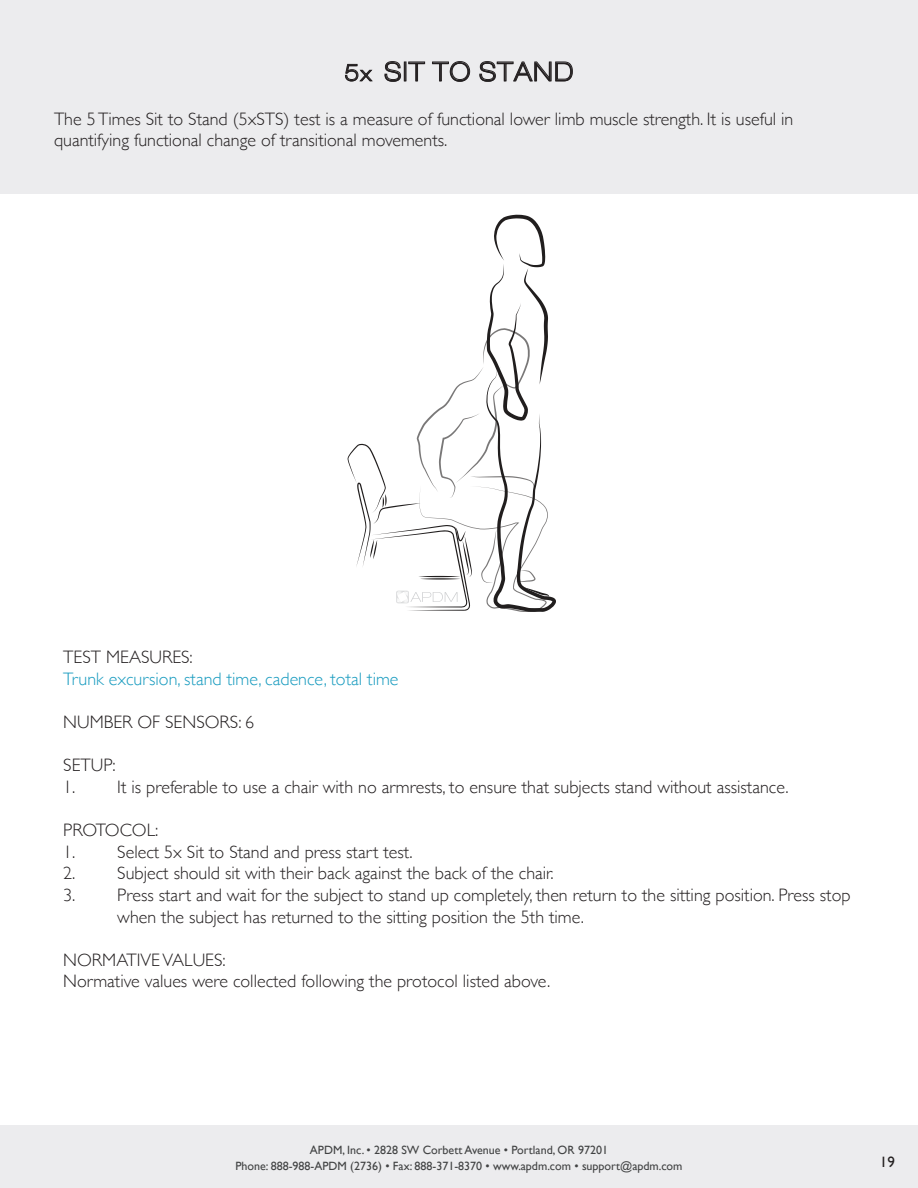
<style>
.page{position:relative;width:918px;height:1188px;background:#fff}
.page>*{position:absolute;margin:0;border:0;box-sizing:border-box;transform-origin:0 0}
.t1{font:700 25.5px "Lowvetica";letter-spacing:.06em;color:#231f20}
.t2{font:300 18px/21.6px "Gill Sans";color:#231f20}
.t3{font:300 18px "Gill Sans";color:#189bbf}
.t4{font:15px "Gill Sans";color:#231f20}
.t5{font:12px/15.6px "Gill Sans";color:#414243;text-align:center}
.s1{font-weight:400;font-size:31.5px}
.s2{font-size:19.5px}
</style>
<div class="page">
<div style="left:0;top:1125px;width:918px;height:63px;background:#ececee"></div>
<div style="left:0;top:0;width:918px;height:194px;background:#ececee"></div>
<svg style="left:345px;top:64px;width:28px;height:18px"></svg>
<svg style="left:384px;top:61px;width:41px;height:21px"></svg>
<svg style="left:432px;top:61px;width:38px;height:21px"></svg>
<svg style="left:479px;top:61px;width:94px;height:21px"></svg>
<svg style="left:348px;top:215px;width:208px;height:397px"></svg>
<h1 class="t1" style="left:344px;top:56px;width:231px"><span class="s1">5</span><span class="s2">x</span> SIT TO STAND</h1>
<p class="t2" style="left:54px;top:107px;width:741px">The 5 Times Sit to Stand (5xSTS) test is a measure of functional lower limb muscle strength. It is useful in quantifying functional change of transitional movements.</p>
<p class="t2" style="left:63px;top:646px;width:131px">TEST MEASURES:</p>
<p class="t3" style="left:63px;top:665px;width:337px">Trunk excursion, stand time, cadence, total time</p>
<p class="t2" style="left:63px;top:711px;width:192px">NUMBER OF SENSORS: 6</p>
<p class="t2" style="left:63px;top:754px;width:54px">SETUP:</p>
<p class="t2" style="left:63px;top:775px;width:727px">1. It is preferable to use a chair with no armrests, to ensure that subjects stand without assistance.</p>
<p class="t2" style="left:63px;top:819px;width:97px">PROTOCOL:</p>
<p class="t2" style="left:63px;top:840px;width:351px">1. Select 5x Sit to Stand and press start test.</p>
<p class="t2" style="left:63px;top:862px;width:492px">2. Subject should sit with their back against the back of the chair.</p>
<p class="t2" style="left:117px;top:883px;width:735px;text-indent:-54px">3. Press start and wait for the subject to stand up completely, then return to the sitting position. Press stop when the subject has returned to the sitting position the 5th time.</p>
<p class="t2" style="left:63px;top:948px;width:488px">NORMATIVE VALUES:<br>Normative values were collected following the protocol listed above.</p>
<p class="t5" style="left:235px;top:1142px;width:449px">APDM, Inc. • 2828 SW Corbett Avenue • Portland, OR 97201<br>Phone: 888-988-APDM (2736) • Fax: 888-371-8370 • www.apdm.com • support@apdm.com</p>
<p class="t4" style="left:880px;top:1153px;width:16px">19</p>
</div>
